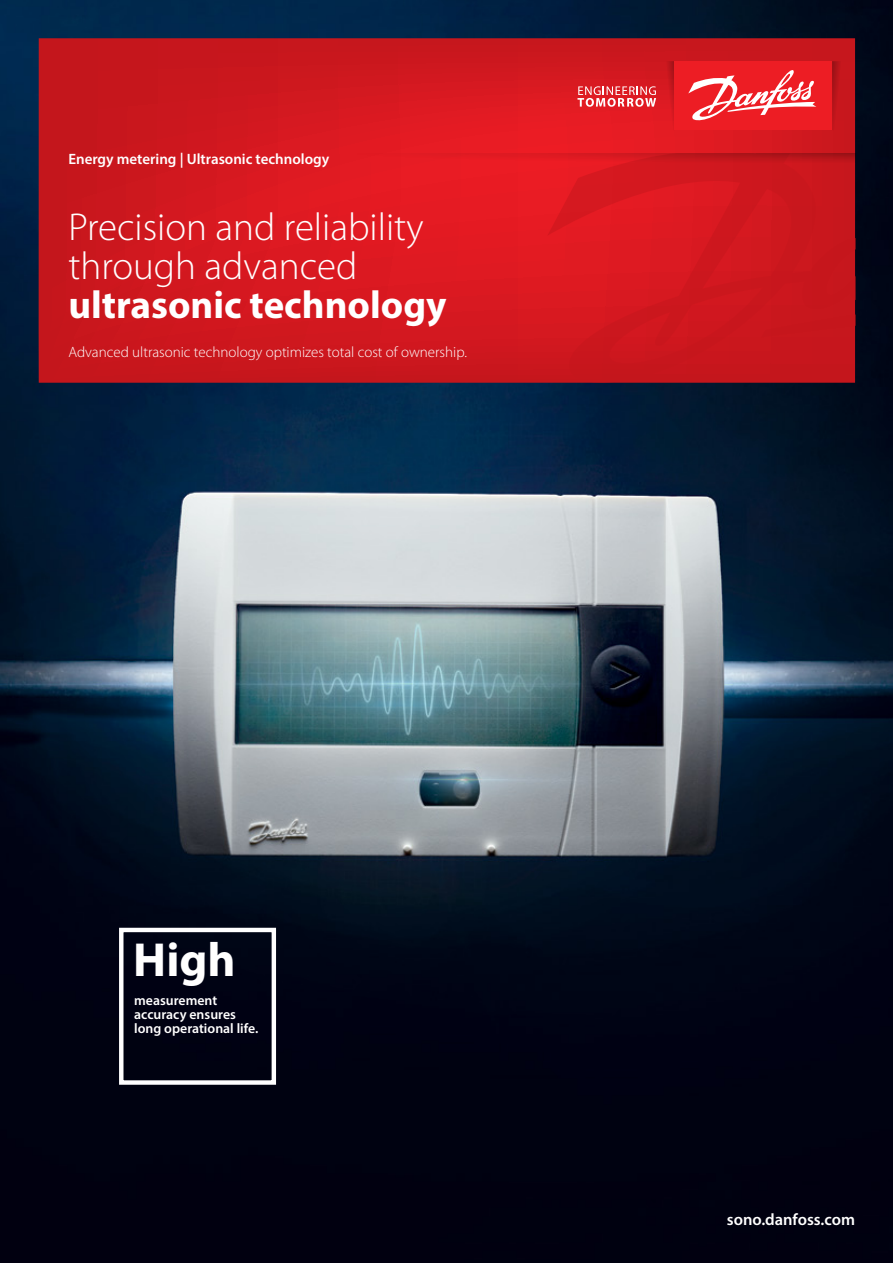
<style>
.page{position:relative;width:893px;height:1263px;background:#fff}
.page>*{position:absolute;margin:0;border:0;box-sizing:border-box;transform-origin:0 0}
.t1{font:700 48px "Myriad Pro";color:#fff}
.t2{font:300 39px/39px "Myriad Pro";color:#fff}
.t3{font:700 39px "Myriad Pro";color:#fff}
.t4{font:600 16.5px "Myriad Pro";color:#fff}
.t5{font:300 15px "Myriad Pro";color:#fff}
.t6{font:600 15px "Myriad Pro";color:#fff}
.t7{font:600 13.8px/13.8px "Myriad Pro";color:#fff}
</style>
<div class="page">
<img style="left:0;top:0;width:893px;height:1263px">
<svg style="left:39px;top:38px;width:816px;height:345px;background:#d2181f"></svg>
<svg style="left:547px;top:166px;width:308px;height:217px;background:#d0171e"></svg>
<svg style="left:832px;top:61px;width:13px;height:69px"></svg>
<svg style="left:662px;top:61px;width:12px;height:69px"></svg>
<svg style="left:358px;top:153px;width:497px;height:13px;background:#d4181f"></svg>
<div style="left:674px;top:61px;width:158px;height:69px;background:#ed1d24"></div>
<svg style="left:577px;top:86px;width:79px;height:21px;background:#e8676c"></svg>
<svg style="left:688px;top:70px;width:128px;height:51px"></svg>
<div style="left:119px;top:928px;width:157px;height:157px;border:4px solid #fff"></div>
<p class="t6" style="left:68px;top:150px;width:262px">Energy metering | Ultrasonic technology</p>
<h2 class="t2" style="left:68px;top:207px;width:357px">Precision and reliability through advanced</h2>
<h2 class="t3" style="left:68px;top:279px;width:380px">ultrasonic technology</h2>
<p class="t5" style="left:68px;top:343px;width:400px">Advanced ultrasonic technology optimizes total cost of ownership.</p>
<h1 class="t1" style="left:133px;top:928px;width:104px">High</h1>
<p class="t7" style="left:134px;top:993px;width:126px">measurement accuracy ensures long operational life.</p>
<p class="t4" style="left:727px;top:1209px;width:130px">sono.danfoss.com</p>
</div>
